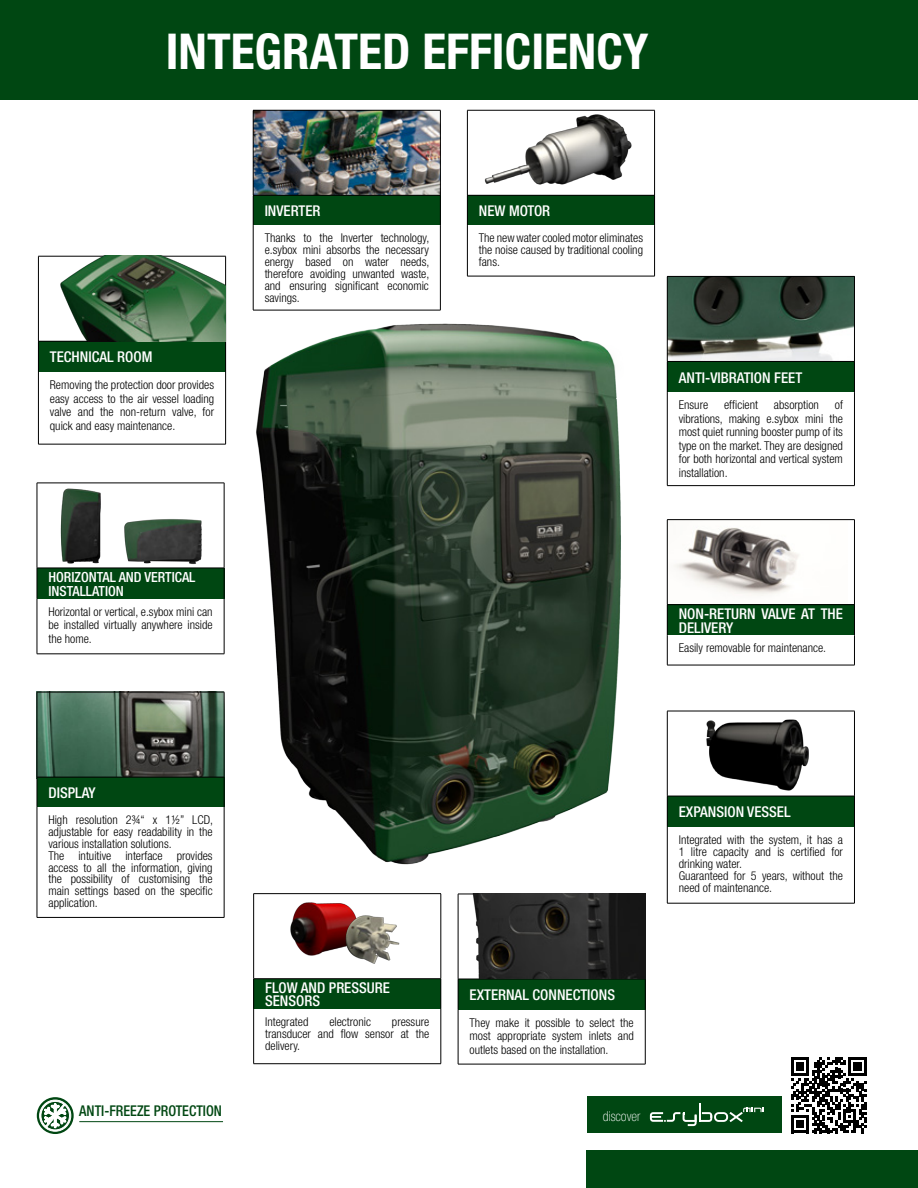
<style>
.page{position:relative;width:918px;height:1188px;background:#fff}
.page>*{position:absolute;margin:0;border:0;box-sizing:border-box;transform-origin:0 0}
.t1{font:700 condensed 49.5px "Helvetica Neue LT";color:#fff}
.t2{font:500 condensed 14.85px/13.5px "Helvetica Neue LT";color:#fff}
.t3{font:500 condensed 14.85px "Helvetica Neue LT";color:#004712;scale:.95 1}
.t4{font:500 condensed 13.95px/13.5px "Helvetica Neue LT";color:#fff}
.t5{font:100 condensed 13.8px "Helvetica Neue LT";color:#fff}
.t6{font:300 condensed 12.15px/12px "Helvetica Neue LT";color:#000;text-align:justify}
</style>
<div class="page">
<div style="left:0;top:0;width:918px;height:100px;background:#004712"></div>
<img style="left:254px;top:111px;width:186px;height:84px">
<div style="left:253px;top:195px;width:187px;height:30px;background:#004712"></div>
<hr style="left:253px;top:195px;width:188px;height:1px;background:#000">
<hr style="left:253px;top:195px;width:1px;height:30px;background:#000">
<hr style="left:440px;top:195px;width:1px;height:30px;background:#000">
<hr style="left:253px;top:225px;width:1px;height:85px;background:#000">
<hr style="left:440px;top:225px;width:1px;height:85px;background:#000">
<hr style="left:253px;top:310px;width:188px;height:1px;background:#000">
<hr style="left:253px;top:110px;width:188px;height:1px;background:#000">
<hr style="left:253px;top:110px;width:1px;height:85px;background:#000">
<hr style="left:440px;top:110px;width:1px;height:85px;background:#000">
<img style="left:668px;top:520px;width:180px;height:76px">
<div style="left:667px;top:605px;width:187px;height:30px;background:#004712"></div>
<hr style="left:667px;top:604px;width:188px;height:1px;background:#000">
<hr style="left:667px;top:605px;width:1px;height:30px;background:#000">
<hr style="left:854px;top:605px;width:1px;height:30px;background:#000">
<hr style="left:667px;top:519px;width:188px;height:1px;background:#000">
<hr style="left:667px;top:520px;width:1px;height:84px;background:#000">
<hr style="left:854px;top:520px;width:1px;height:84px;background:#000">
<hr style="left:667px;top:635px;width:1px;height:30px;background:#000">
<hr style="left:854px;top:635px;width:1px;height:30px;background:#000">
<hr style="left:667px;top:665px;width:188px;height:1px;background:#000">
<img style="left:668px;top:277px;width:186px;height:84px">
<div style="left:667px;top:361px;width:187px;height:31px;background:#004712"></div>
<hr style="left:667px;top:276px;width:188px;height:1px;background:#000">
<hr style="left:667px;top:277px;width:1px;height:84px;background:#000">
<hr style="left:854px;top:277px;width:1px;height:84px;background:#000">
<hr style="left:667px;top:361px;width:188px;height:1px;background:#000">
<hr style="left:667px;top:362px;width:1px;height:30px;background:#000">
<hr style="left:854px;top:362px;width:1px;height:30px;background:#000">
<hr style="left:667px;top:392px;width:1px;height:93px;background:#000">
<hr style="left:854px;top:392px;width:1px;height:93px;background:#000">
<hr style="left:667px;top:485px;width:188px;height:1px;background:#000">
<img style="left:256px;top:323px;width:365px;height:542px">
<div style="left:254px;top:979px;width:187px;height:29px;background:#004712"></div>
<hr style="left:253px;top:978px;width:188px;height:1px;background:#000">
<svg style="left:253px;top:979px;width:1px;height:29px"></svg>
<svg style="left:441px;top:979px;width:1px;height:29px"></svg>
<hr style="left:253px;top:893px;width:188px;height:1px;background:#000">
<hr style="left:253px;top:894px;width:1px;height:85px;background:#000">
<hr style="left:441px;top:894px;width:1px;height:85px;background:#000">
<hr style="left:253px;top:1008px;width:1px;height:56px;background:#000">
<hr style="left:441px;top:1008px;width:1px;height:56px;background:#000">
<hr style="left:253px;top:1063px;width:188px;height:1px;background:#000">
<img style="left:38px;top:693px;width:186px;height:84px">
<div style="left:37px;top:777px;width:187px;height:30px;background:#004712"></div>
<hr style="left:37px;top:777px;width:187px;height:1px;background:#000">
<hr style="left:37px;top:777px;width:1px;height:30px;background:#000">
<hr style="left:224px;top:777px;width:1px;height:30px;background:#000">
<hr style="left:37px;top:692px;width:187px;height:1px;background:#000">
<hr style="left:37px;top:692px;width:1px;height:85px;background:#000">
<hr style="left:224px;top:692px;width:1px;height:85px;background:#000">
<hr style="left:37px;top:807px;width:1px;height:110px;background:#000">
<hr style="left:224px;top:807px;width:1px;height:110px;background:#000">
<hr style="left:37px;top:917px;width:187px;height:1px;background:#000">
<img style="left:286px;top:893px;width:122px;height:71px">
<div style="left:38px;top:341px;width:188px;height:31px;background:#004712"></div>
<hr style="left:38px;top:341px;width:188px;height:1px;background:#000">
<hr style="left:38px;top:341px;width:1px;height:31px;background:#000">
<hr style="left:225px;top:341px;width:1px;height:31px;background:#000">
<hr style="left:38px;top:372px;width:1px;height:72px;background:#000">
<hr style="left:225px;top:372px;width:1px;height:72px;background:#000">
<hr style="left:38px;top:444px;width:188px;height:1px;background:#000">
<img style="left:38px;top:256px;width:188px;height:85px">
<div style="left:667px;top:796px;width:187px;height:31px;background:#004712"></div>
<hr style="left:667px;top:796px;width:1px;height:31px;background:#000">
<hr style="left:854px;top:796px;width:1px;height:31px;background:#000">
<hr style="left:667px;top:827px;width:1px;height:76px;background:#000">
<hr style="left:854px;top:827px;width:1px;height:76px;background:#000">
<hr style="left:667px;top:903px;width:188px;height:1px;background:#000">
<img style="left:666px;top:710px;width:189px;height:104px">
<div style="left:458px;top:979px;width:187px;height:31px;background:#004712"></div>
<hr style="left:645px;top:894px;width:1px;height:85px;background:#000">
<hr style="left:458px;top:979px;width:187px;height:1px;background:#000">
<hr style="left:458px;top:979px;width:1px;height:31px;background:#000">
<hr style="left:645px;top:979px;width:1px;height:31px;background:#000">
<hr style="left:458px;top:1010px;width:1px;height:54px;background:#000">
<hr style="left:645px;top:1010px;width:1px;height:54px;background:#000">
<hr style="left:458px;top:1064px;width:187px;height:1px;background:#000">
<img style="left:458px;top:894px;width:187px;height:85px">
<div style="left:467px;top:195px;width:188px;height:30px;background:#004712"></div>
<hr style="left:467px;top:110px;width:1px;height:85px;background:#000">
<hr style="left:654px;top:110px;width:1px;height:85px;background:#000">
<hr style="left:467px;top:195px;width:188px;height:1px;background:#000">
<hr style="left:467px;top:195px;width:1px;height:30px;background:#000">
<hr style="left:654px;top:195px;width:1px;height:30px;background:#000">
<hr style="left:467px;top:225px;width:1px;height:51px;background:#000">
<hr style="left:654px;top:225px;width:1px;height:51px;background:#000">
<hr style="left:467px;top:276px;width:188px;height:1px;background:#000">
<img style="left:467px;top:110px;width:188px;height:83px">
<div style="left:37px;top:568px;width:187px;height:31px;background:#004712"></div>
<hr style="left:37px;top:483px;width:187px;height:1px;background:#000">
<hr style="left:37px;top:483px;width:1px;height:85px;background:#000">
<hr style="left:224px;top:483px;width:1px;height:85px;background:#000">
<hr style="left:37px;top:568px;width:187px;height:1px;background:#000">
<hr style="left:37px;top:568px;width:1px;height:31px;background:#000">
<hr style="left:224px;top:568px;width:1px;height:31px;background:#000">
<hr style="left:37px;top:599px;width:1px;height:55px;background:#000">
<hr style="left:224px;top:599px;width:1px;height:55px;background:#000">
<hr style="left:37px;top:654px;width:187px;height:1px;background:#000">
<img style="left:118px;top:519px;width:94px;height:50px">
<img style="left:47px;top:482px;width:60px;height:87px">
<div style="left:586px;top:1150px;width:332px;height:38px;background:#004712"></div>
<svg style="left:37px;top:1097px;width:37px;height:37px"></svg>
<svg style="left:39px;top:1100px;width:32px;height:32px"></svg>
<hr style="left:79px;top:1121px;width:144px;height:1px;background:#004712">
<div style="left:587px;top:1097px;width:194px;height:36px;background:#004712"></div>
<svg style="left:791px;top:1057px;width:76px;height:76px"></svg>
<svg style="left:650px;top:1104px;width:114px;height:22px"></svg>
<h1 class="t1" style="left:166px;top:22px;width:484px">INTEGRATED EFFICIENCY</h1>
<p class="t2" style="left:50px;top:350px;width:104px">TECHNICAL ROOM</p>
<p class="t6" style="left:50px;top:378px;width:166px;line-height:13.5px">Removing the protection door provides easy access to the air vessel loading valve and the non-return valve, for quick and easy maintenance.</p>
<p class="t4" style="left:48px;top:570px;width:149px">HORIZONTAL AND VERTICAL<br>INSTALLATION</p>
<p class="t6" style="left:48px;top:605px;width:166px;line-height:13.5px">Horizontal or vertical, e.sybox mini can be installed virtually anywhere inside the home.</p>
<p class="t2" style="left:265px;top:204px;width:57px">INVERTER</p>
<p class="t6" style="left:265px;top:232px;width:166px">Thanks to the Inverter technology, e.sybox mini absorbs the necessary energy based on water needs, therefore avoiding unwanted waste, and ensuring significant economic savings.</p>
<p class="t2" style="left:479px;top:204px;width:73px">NEW MOTOR</p>
<p class="t6" style="left:479px;top:232px;width:166px">The new water cooled motor eliminates the noise caused by traditional cooling fans.</p>
<p class="t2" style="left:679px;top:370px;width:125px">ANTI-VIBRATION FEET</p>
<p class="t6" style="left:679px;top:399px;width:31px">Ensure</p>
<p class="t6" style="left:724px;top:399px;width:35px">efficient</p>
<p class="t6" style="left:774px;top:399px;width:47px">absorption</p>
<p class="t6" style="left:679px;top:398px;width:166px;line-height:13.5px;text-indent:156px">of vibrations, making e.sybox mini the most quiet running booster pump of its type on the market. They are designed for both horizontal and vertical system installation.</p>
<p class="t2" style="left:679px;top:607px;width:166px">NON-RETURN VALVE AT THE<br>DELIVERY</p>
<p class="t6" style="left:679px;top:642px;width:149px">Easily removable for maintenance.</p>
<p class="t2" style="left:48px;top:786px;width:49px">DISPLAY</p>
<p class="t6" style="left:48px;top:814px;width:166px;text-align:left">High resolution 2¾“ x 1½” LCD, adjustable for easy readability in the various installation solutions.<br>The intuitive interface provides access to all the information, giving the possibility of customising the main settings based on the specific application.</p>
<p class="t3" style="left:79px;top:1101px;width:152px">ANTI-FREEZE PROTECTION</p>
<p class="t2" style="left:265px;top:981px;width:126px">FLOW AND PRESSURE<br>SENSORS</p>
<p class="t6" style="left:265px;top:1015px;width:45px">Integrated</p>
<p class="t6" style="left:329px;top:1015px;width:43px">electronic</p>
<p class="t6" style="left:265px;top:1015px;width:166px;text-indent:127px">pressure transducer and flow sensor at the delivery.</p>
<p class="t2" style="left:679px;top:805px;width:113px">EXPANSION VESSEL</p>
<p class="t6" style="left:679px;top:833px;width:166px;text-align:left">Integrated with the system, it has a<br>1 litre capacity and is certified for drinking water.<br>Guaranteed for 5 years, without the need of maintenance.</p>
<p class="t2" style="left:470px;top:988px;width:147px">EXTERNAL CONNECTIONS</p>
<p class="t6" style="left:470px;top:1016px;width:166px;line-height:13.5px">They make it possible to select the most appropriate system inlets and outlets based on the installation.</p>
<p class="t5" style="left:603px;top:1108px;width:39px">discover</p>
</div>
